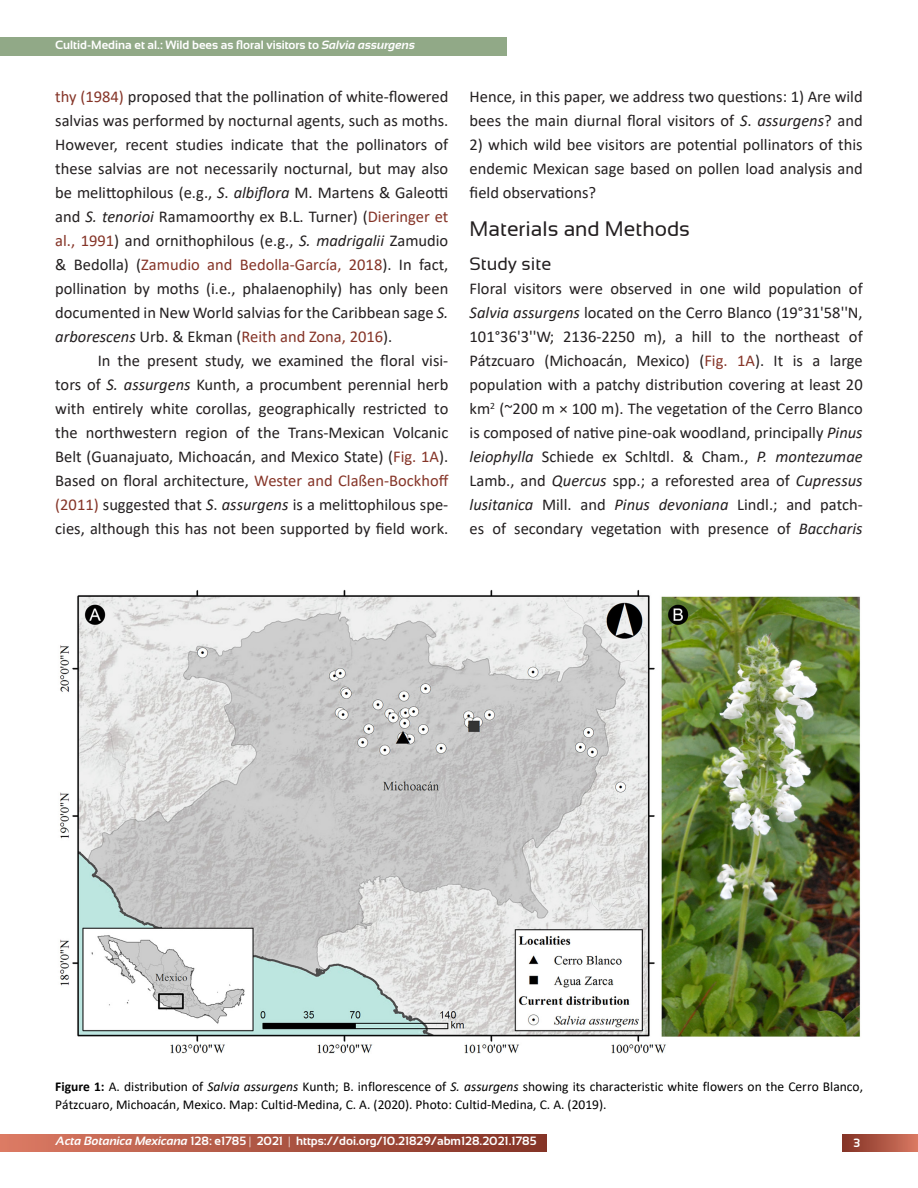
<style>
.page{position:relative;width:918px;height:1188px;background:#fff}
.page>*{position:absolute;margin:0;border:0;box-sizing:border-box;transform-origin:0 0}
.subtitulo{font:21px "Sansation";color:#231f20}
.segundolvl{font:18px "Sansation";color:#231f20}
.textobase{font:16.5px/24px "Calibri";color:#231f20;text-align:justify}
.sinsangria{font:16.5px/24px "Calibri";color:#231f20;text-align:justify}
.piefigura{font:13.5px/18px "Calibri";color:#000}
.t1{font:700 12px "Sansation";color:#fff}
.s1{font-style:italic}
.s2{color:#853427}
.s3{font-weight:700}
.s4{font-weight:300}
</style>
<div class="page">
<div style="left:0;top:37px;width:507px;height:19px;background:#91a987"></div>
<div style="left:843px;top:1134px;width:75px;height:17px;background:linear-gradient(to right,#833225,#d87861)"></div>
<div style="left:0;top:1134px;width:547px;height:17px;background:linear-gradient(to right,#da7962,#823225)"></div>
<img style="left:60px;top:589px;width:801px;height:465px">
<p class="t1" style="left:55px;top:38px;width:362px">Cultid-Medina et al.: Wild bees as floral visitors to <span class="s1">Salvia assurgens</span></p>
<p class="textobase" style="left:55px;top:84px;width:395px"><span class="s2">thy (1984)</span> proposed that the pollination of white-flowered salvias was performed by nocturnal agents, such as moths.<br>However, recent studies indicate that the pollinators of these salvias are not necessarily nocturnal, but may also be melittophilous (e.g., <span class="s1">S</span>. <span class="s1">albiflora</span> M. Martens &amp; Galeotti and <span class="s1">S. tenorioi</span> Ramamoorthy ex B.L. Turner) (<span class="s2">Dieringer et al., 1991</span>) and ornithophilous (e.g., <span class="s1">S. madrigalii</span> Zamudio &amp; Bedolla) (<span class="s2">Zamudio and Bedolla-García, 2018</span>). In fact, pollination by moths (i.e., phalaenophily) has only been documented in New World salvias for the Caribbean sage <span class="s1">S. arborescens</span> Urb. &amp; Ekman (<span class="s2">Reith and Zona, 2016</span>).</p>
<p class="textobase" style="left:55px;top:348px;width:395px;text-indent:43px">In the present study, we examined the floral visi&shy;tors of <span class="s1">S. assurgens</span> Kunth, a procumbent perennial herb with entirely white corollas, geographically restricted to the northwestern region of the Trans-Mexican Volcanic Belt (Guanajuato, Michoacán, and Mexico State) (<span class="s2">Fig. 1A</span>).<br>Based on floral architecture, <span class="s2">Wester and Claßen-Bockhoff (2011)</span> suggested that <span class="s1">S</span>. <span class="s1">assurgens</span> is a melittophilous spe&shy;cies, although this has not been supported by field work.</p>
<p class="textobase" style="left:470px;top:84px;width:395px">Hence, in this paper, we address two questions: 1) Are wild bees the main diurnal floral visitors of <span class="s1">S</span>. <span class="s1">assurgens</span>? and</p>
<p class="textobase" style="left:470px;top:132px;width:395px">2) which wild bee visitors are potential pollinators of this endemic Mexican sage based on pollen load analysis and field observations?</p>
<p class="subtitulo" style="left:470px;top:217px;width:222px">Materials and Methods</p>
<p class="segundolvl" style="left:470px;top:254px;width:83px">Study site</p>
<p class="sinsangria" style="left:470px;top:276px;width:395px">Floral visitors were observed in one wild population of <span class="s1">Salvia assurgens</span> located on the Cerro Blanco (19°31'58''N, 101°36'3''W; 2136-2250 m), a hill to the northeast of Pátzcuaro (Michoacán, Mexico) (<span class="s2">Fig. 1A</span>). It is a large population with a patchy distribution covering at least 20 km<sup>2</sup> (~200 m × 100 m). The vegetation of the Cerro Blanco is composed of native pine-oak woodland, principally <span class="s1">Pinus leiophylla</span> Schiede ex Schltdl. &amp; Cham<span class="s1">.</span>, <span class="s1">P. montezumae </span>Lamb., and <span class="s1">Quercus</span> spp.; a reforested area of <span class="s1">Cupressus lusitanica</span> Mill. and <span class="s1">Pinus devoniana</span> Lindl.; and patch&shy;es of secondary vegetation with presence of <span class="s1">Baccharis</span></p>
<p class="piefigura" style="left:55px;top:1078px;width:809px"><span class="s3">Figure 1:</span> A. distribution of <span class="s1">Salvia assurgens</span> Kunth; B. inflorescence of <span class="s1">S. assurgens</span> showing its characteristic white flowers on the Cerro Blanco,<br>Pátzcuaro, Michoacán, Mexico. Map: Cultid-Medina, C. A. (2020). Photo: Cultid-Medina, C. A. (2019).</p>
<p class="t1" style="left:56px;top:1134px;width:482px"><span class="s1">Acta Botanica Mexicana</span> 128: e1785 <span class="s4">|</span> 2021 <span class="s4">|</span> https://doi.org/10.21829/abm128.2021.1785</p>
<p class="t1" style="left:853px;top:1136px;width:8px">3</p>
</div>
